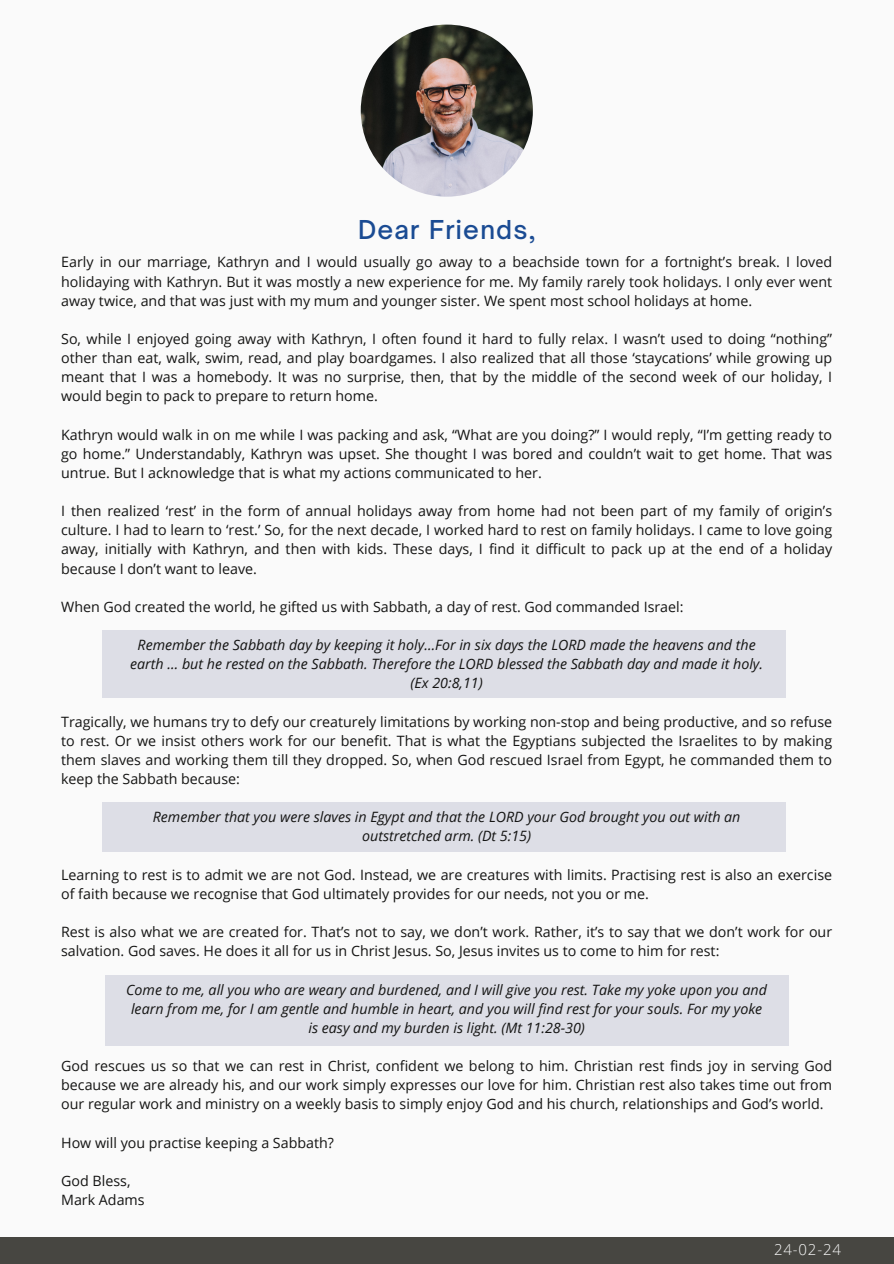
<style>
.page{position:relative;width:894px;height:1264px;background:#fff}
.page>*{position:absolute;margin:0;border:0;box-sizing:border-box;transform-origin:0 0}
.t1{font:500 24.9px "Open Sauce One";letter-spacing:.05em;color:#1a4b93}
.t2{font:300 15px "Open Sans";color:#fafafa}
.t3{font:14.25px/19.2px "Open Sans";color:#141413;text-align:justify}
.t4{font:italic 14.25px "Open Sans";color:#141413}
</style>
<div class="page">
<div style="left:0;top:0;width:893px;height:1263px;background:#474641"></div>
<div style="left:0;top:0;width:893px;height:1236px;background:#fafafa"></div>
<div style="left:102px;top:630px;width:683px;height:68px;background:#dddee6"></div>
<img style="left:360px;top:25px;width:172px;height:172px;border-radius:50%">
<div style="left:105px;top:974px;width:683px;height:71px;background:#dddee6"></div>
<div style="left:102px;top:802px;width:683px;height:49px;background:#dddee6"></div>
<h1 class="t1" style="left:358px;top:214px;width:179px">Dear Friends,</h1>
<p class="t3" style="left:61px;top:252px;width:772px">Early in our marriage, Kathryn and I would usually go away to a beachside town for a fortnight’s break. I loved holidaying with Kathryn. But it was mostly a new experience for me. My family rarely took holidays. I only ever went away twice, and that was just with my mum and younger sister. We spent most school holidays at home.</p>
<p class="t3" style="left:61px;top:329px;width:772px">So, while I enjoyed going away with Kathryn, I often found it hard to fully relax. I wasn’t used to doing “nothing” other than eat, walk, swim, read, and play boardgames. I also realized that all those ‘staycations’ while growing up meant that I was a homebody. It was no surprise, then, that by the middle of the second week of our holiday, I would begin to pack to prepare to return home.</p>
<p class="t3" style="left:61px;top:424px;width:772px">Kathryn would walk in on me while I was packing and ask, “What are you doing?” I would reply, “I’m getting ready to go home.” Understandably, Kathryn was upset. She thought I was bored and couldn’t wait to get home. That was untrue. But I acknowledge that is what my actions communicated to her.</p>
<p class="t3" style="left:61px;top:501px;width:772px">I then realized ‘rest’ in the form of annual holidays away from home had not been part of my family of origin’s culture. I had to learn to ‘rest.’ So, for the next decade, I worked hard to rest on family holidays. I came to love going away, initially with Kathryn, and then with kids. These days, I find it difficult to pack up at the end of a holiday because I don’t want to leave.</p>
<p class="t3" style="left:61px;top:596px;width:623px">When God created the world, he gifted us with Sabbath, a day of rest. God commanded Israel:</p>
<p class="t4" style="left:138px;top:635px;width:619px">Remember the Sabbath day by keeping it holy…For in six days the LORD made the heavens and the</p>
<p class="t4" style="left:130px;top:654px;width:634px">earth … but he rested on the Sabbath. Therefore the LORD blessed the Sabbath day and made it holy.</p>
<p class="t4" style="left:410px;top:673px;width:74px">(Ex 20:8,11)</p>
<p class="t3" style="left:61px;top:711px;width:772px">Tragically, we humans try to defy our creaturely limitations by working non-stop and being productive, and so refuse to rest. Or we insist others work for our benefit. That is what the Egyptians subjected the Israelites to by making them slaves and working them till they dropped. So, when God rescued Israel from Egypt, he commanded them to keep the Sabbath because:</p>
<p class="t4" style="left:153px;top:807px;width:589px">Remember that you were slaves in Egypt and that the LORD your God brought you out with an</p>
<p class="t4" style="left:362px;top:826px;width:170px">outstretched arm. (Dt 5:15)</p>
<p class="t3" style="left:61px;top:864px;width:772px">Learning to rest is to admit we are not God. Instead, we are creatures with limits. Practising rest is also an exercise of faith because we recognise that God ultimately provides for our needs, not you or me.</p>
<p class="t3" style="left:61px;top:922px;width:772px">Rest is also what we are created for. That’s not to say, we don’t work. Rather, it’s to say that we don’t work for our salvation. God saves. He does it all for us in Christ Jesus. So, Jesus invites us to come to him for rest:</p>
<p class="t4" style="left:126px;top:979px;width:642px">Come to me, all you who are weary and burdened, and I will give you rest. Take my yoke upon you and</p>
<p class="t4" style="left:131px;top:998px;width:632px">learn from me, for I am gentle and humble in heart, and you will find rest for your souls. For my yoke</p>
<p class="t4" style="left:308px;top:1017px;width:278px">is easy and my burden is light. (Mt 11:28-30)</p>
<p class="t3" style="left:61px;top:1055px;width:772px">God rescues us so that we can rest in Christ, confident we belong to him. Christian rest finds joy in serving God because we are already his, and our work simply expresses our love for him. Christian rest also takes time out from our regular work and ministry on a weekly basis to simply enjoy God and his church, relationships and God’s world.</p>
<p class="t3" style="left:61px;top:1132px;width:274px">How will you practise keeping a Sabbath?</p>
<p class="t3" style="left:61px;top:1170px;width:71px">God Bless,</p>
<p class="t3" style="left:61px;top:1189px;width:85px">Mark Adams</p>
<p class="t2" style="left:773px;top:1239px;width:68px">24-02-24</p>
</div>
